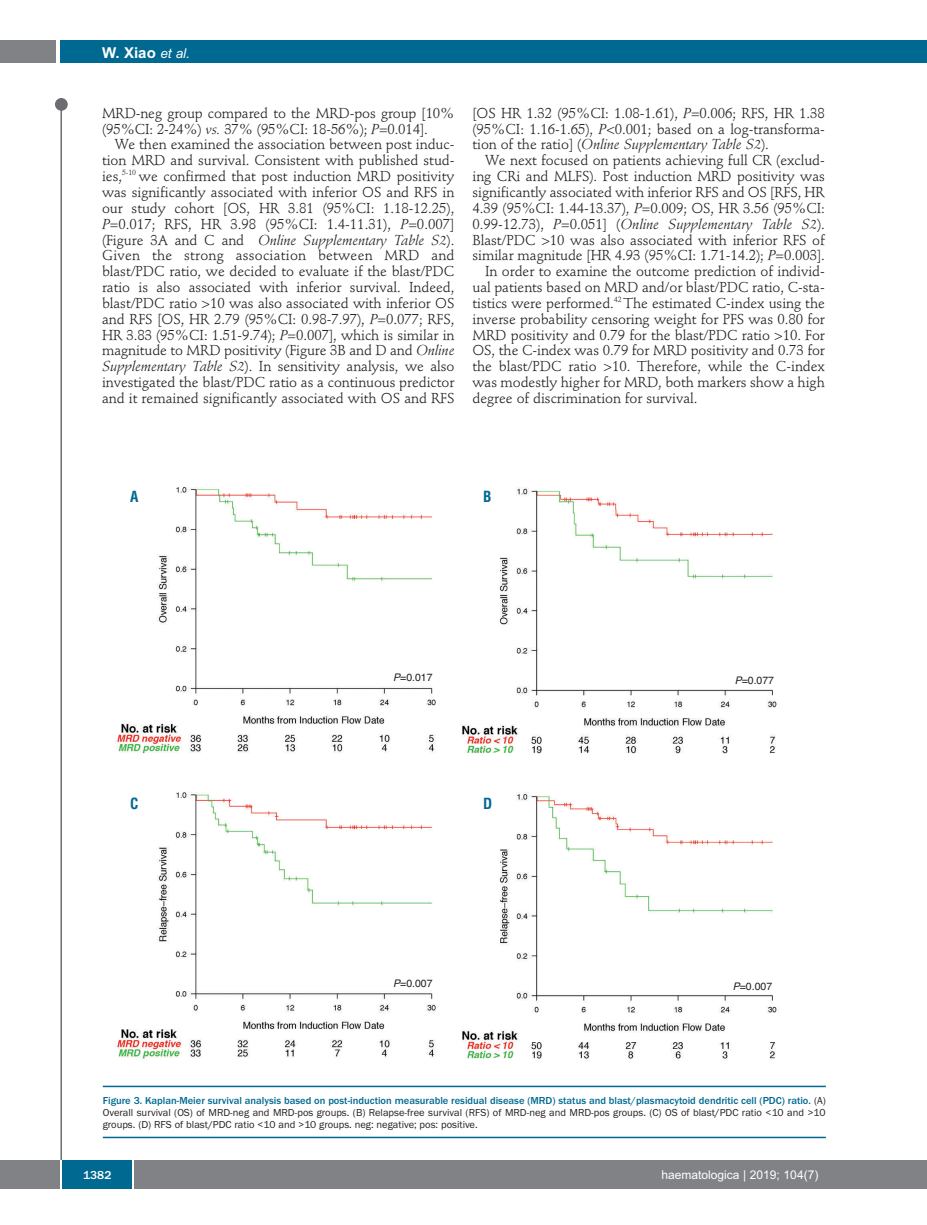
<style>
.page{position:relative;width:927px;height:1225px;background:#fff}
.page>*{position:absolute;margin:0;border:0;box-sizing:border-box;transform-origin:0 0}
.t1{font:700 15px "Arial";color:#fff}
.t2{font:700 condensed 15px "Helvetica";color:#006991}
.t3{font:14.25px/15.9px "Stempel Schneidler";letter-spacing:-.005em;color:#231f20;text-align:justify}
.t4{font:italic 14.25px "Stempel Schneidler";color:#231f20}
.t5{font:12px "Arial";color:#fff}
.t6{font:500 12px "Franklin Gothic";color:#fff}
.t7{font:10.5px/12px "Franklin Gothic";color:#231f20;text-align:justify}
.t8{font:10.5px "Helvetica";color:#231f20}
.s1{font-weight:400;font-style:italic;font-size:13.5px}
.s2{font-style:italic}
.s3{font-style:normal}
.s4{font-weight:500;color:#006991}
</style>
<div class="page">
<div style="left:911px;top:40px;width:16px;height:22px;background:#006991"></div>
<div style="left:910px;top:1160px;width:17px;height:28px;background:#808285"></div>
<div style="left:55px;top:98px;width:13px;height:13px;background:#6c6d70;border-radius:50%"></div>
<hr style="left:60px;top:101px;width:2px;height:1061px;background:#6c6d70">
<div style="left:60px;top:40px;width:852px;height:22px;background:#006991"></div>
<div style="left:0;top:40px;width:56px;height:22px;background:#808285"></div>
<div style="left:0;top:1160px;width:911px;height:28px;background:#808285"></div>
<div style="left:62px;top:1160px;width:71px;height:28px;background:#006991"></div>
<hr style="left:60px;top:1160px;width:2px;height:28px;background:#fff">
<svg style="left:133px;top:1160px;width:1px;height:28px"></svg>
<img style="left:115px;top:486px;width:664px;height:574px">
<hr style="left:103px;top:1085px;width:723px;height:2px;background:#006991">
<hr style="left:103px;top:1136px;width:723px;height:2px;background:#006991">
<p class="t1" style="left:102px;top:44px;width:89px">W. Xiao <span class="s1">et al.</span></p>
<p class="t3" style="left:102px;top:106px;width:354px">MRD-neg group compared to the MRD-pos group [10% (95%CI: 2-24%) <span class="s2">vs.</span> 37% (95%CI: 18-56%); <span class="s2">P</span>=0.014].</p>
<p class="t3" style="left:102px;top:138px;width:354px;text-indent:13px">We then examined the association between post induc&shy;tion MRD and survival. Consistent with published stud&shy;ies,<sup>5-10</sup> we confirmed that post induction MRD positivity was significantly associated with inferior OS and RFS in our study cohort [OS, HR 3.81 (95%CI: 1.18-12.25), <span class="s2">P</span>=0.017; RFS, HR 3.98 (95%CI: 1.4-11.31), <span class="s2">P</span>=0.007] (Figure 3A and C and <span class="s2">Online Supplementary Table S2</span>).<br>Given the strong association between MRD and blast/PDC ratio, we decided to evaluate if the blast/PDC ratio is also associated with inferior survival. Indeed, blast/PDC ratio &gt;10 was also associated with inferior OS and RFS [OS, HR 2.79 (95%CI: 0.98-7.97), <span class="s2">P</span>=0.077; RFS, HR 3.83 (95%CI: 1.51-9.74); <span class="s2">P</span>=0.007], which is similar in magnitude to MRD positivity (Figure 3B and D and <span class="s2">Online Supplementary Table S2</span>). In sensitivity analysis, we also investigated the blast/PDC ratio as a continuous predictor and it remained significantly associated with OS and RFS</p>
<p class="t3" style="left:472px;top:106px;width:354px">[OS HR 1.32 (95%CI: 1.08-1.61), <span class="s2">P</span>=0.006; RFS, HR 1.38 (95%CI: 1.16-1.65), <span class="s2">P</span>&lt;0.001; based on a log-transforma&shy;tion of the ratio] (<span class="s2">Online Supplementary Table S2</span>).</p>
<p class="t3" style="left:485px;top:154px;width:341px">We next focused on patients achieving full CR (exclud-</p>
<p class="t3" style="left:472px;top:170px;width:354px">ing CRi and MLFS). Post induction MRD positivity was</p>
<p class="t3" style="left:472px;top:186px;width:354px">significantly associated with inferior RFS and OS [RFS, HR</p>
<p class="t3" style="left:472px;top:201px;width:354px">4.39 (95%CI: 1.44-13.37), <span class="s2">P</span>=0.009; OS, HR 3.56 (95%CI:</p>
<p class="t4" style="left:472px;top:218px;width:354px"><span class="s3">0.99-12.73),</span> P<span class="s3">=0.051] (</span>Online Supplementary Table S2<span class="s3">).</span></p>
<p class="t3" style="left:472px;top:233px;width:354px">Blast/PDC &gt;10 was also associated with inferior RFS of</p>
<p class="t3" style="left:472px;top:249px;width:354px">similar magnitude [HR 4.93 (95%CI: 1.71-14.2); <span class="s2">P</span>=0.003].</p>
<p class="t3" style="left:485px;top:265px;width:341px">In order to examine the outcome prediction of individ-</p>
<p class="t3" style="left:472px;top:281px;width:354px">ual patients based on MRD and/or blast/PDC ratio, C-sta-</p>
<p class="t3" style="left:472px;top:296px;width:354px">tistics were performed.<sup>42</sup> The estimated C-index using the</p>
<p class="t3" style="left:472px;top:312px;width:354px">inverse probability censoring weight for PFS was 0.80 for</p>
<p class="t3" style="left:472px;top:328px;width:354px">MRD positivity and 0.79 for the blast/PDC ratio &gt;10. For</p>
<p class="t3" style="left:472px;top:344px;width:354px">OS, the C-index was 0.79 for MRD positivity and 0.73 for</p>
<p class="t3" style="left:472px;top:360px;width:354px">the blast/PDC ratio &gt;10. Therefore, while the C-index</p>
<p class="t3" style="left:472px;top:376px;width:354px">was modestly higher for MRD, both markers show a high</p>
<p class="t3" style="left:472px;top:391px;width:227px">degree of discrimination for survival.</p>
<p class="t2" style="left:130px;top:488px;width:10px">A</p>
<p class="t2" style="left:483px;top:488px;width:10px">B</p>
<p class="t8" style="left:393px;top:671px;width:41px"><span class="s2">P</span>=0.017</p>
<p class="t2" style="left:130px;top:794px;width:10px">C</p>
<p class="t2" style="left:483px;top:794px;width:11px">D</p>
<p class="t8" style="left:735px;top:674px;width:41px"><span class="s2">P</span>=0.077</p>
<p class="t8" style="left:393px;top:977px;width:41px"><span class="s2">P</span>=0.007</p>
<p class="t8" style="left:733px;top:980px;width:41px"><span class="s2">P</span>=0.007</p>
<p class="t7" style="left:103px;top:1094px;width:724px"><span class="s4">Figure 3. Kaplan-Meier survival analysis based on post-induction measurable residual disease (MRD) status and blast/plasmacytoid dendritic cell (PDC) ratio.</span> (A)<br>Overall survival (OS) of MRD-neg and MRD-pos groups. (B) Relapse-free survival (RFS) of MRD-neg and MRD-pos groups. (C) OS of blast/PDC ratio &lt;10 and &gt;10 groups. (D) RFS of blast/PDC ratio &lt;10 and &gt;10 groups. neg: negative; pos: positive.</p>
<p class="t6" style="left:83px;top:1167px;width:30px">1382</p>
<p class="t5" style="left:661px;top:1167px;width:158px">haematologica | 2019; 104(7)</p>
</div>
